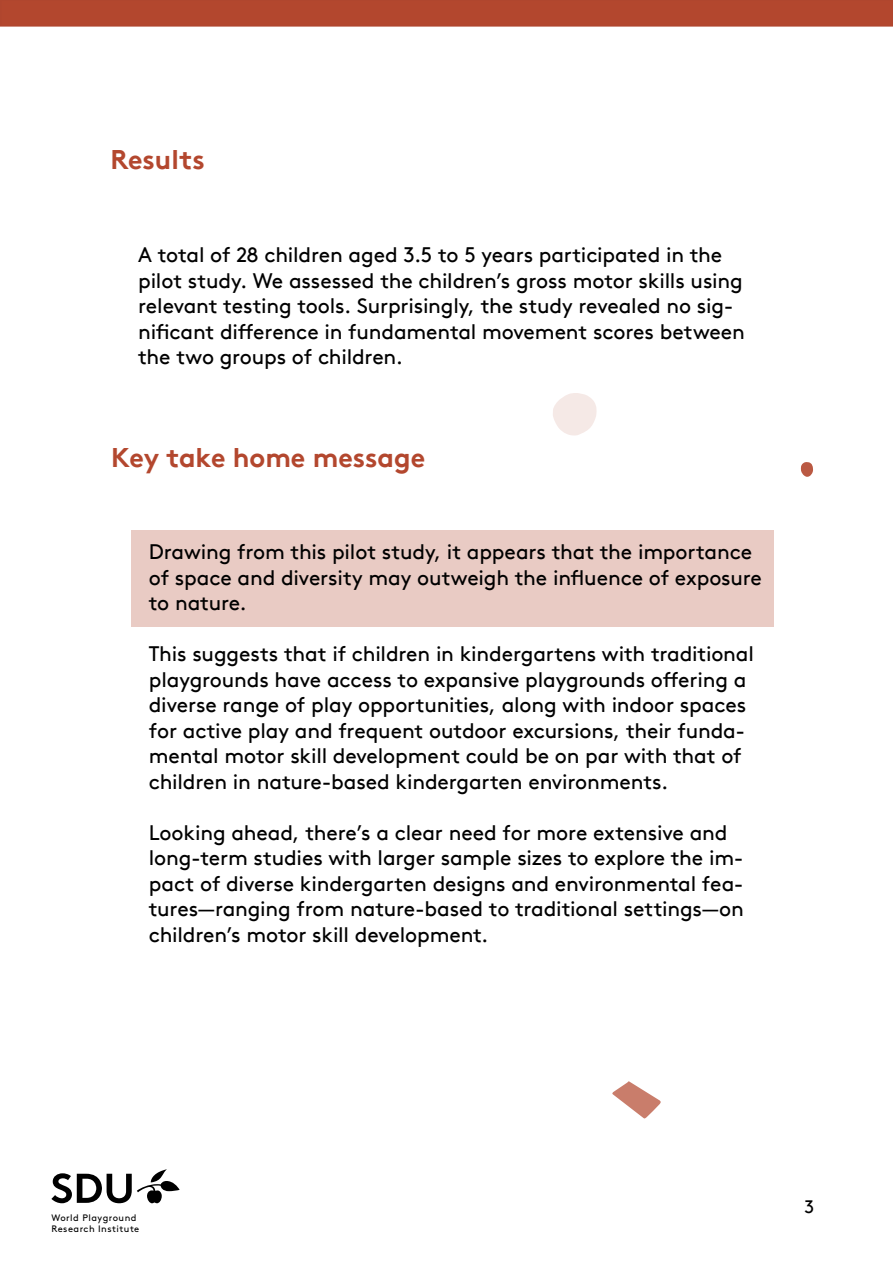
<style>
.page{position:relative;width:893px;height:1263px;background:#fff}
.page>*{position:absolute;margin:0;border:0;box-sizing:border-box;transform-origin:0 0}
.t1{font:700 27px "Brown Pro TT";color:#b3472e}
.t2{font:21px/25.5px "Brown Pro TT";letter-spacing:-.01em;color:#000}
.t3{font:18px "Brown Pro TT";color:#000}
.t4{font:9.3px/10.9px "Brown Pro TT";letter-spacing:.05em;color:#000}
</style>
<div class="page">
<div style="left:132px;top:530px;width:642px;height:97px;background:#e9cbc4"></div>
<svg style="left:51px;top:1169px;width:129px;height:34px"></svg>
<div style="left:1px;top:0;width:892px;height:26px;background:#b3472e"></div>
<div style="left:0;top:0;width:893px;height:27px;border:2px solid #b0462e"></div>
<svg style="left:553px;top:393px;width:44px;height:43px"></svg>
<svg style="left:801px;top:462px;width:12px;height:15px"></svg>
<svg style="left:612px;top:1081px;width:49px;height:37px"></svg>
<p class="t1" style="left:111px;top:138px;width:96px">Results</p>
<p class="t2" style="left:138px;top:241px;width:608px">A total of 28 children aged 3.5 to 5 years participated in the pilot study. We assessed the children’s gross motor skills using relevant testing tools. Surprisingly, the study revealed no sig&shy;nificant difference in fundamental movement scores between the two groups of children.</p>
<p class="t1" style="left:111px;top:435px;width:315px">Key take home message</p>
<p class="t2" style="left:149px;top:537px;width:615px">Drawing from this pilot study, it appears that the importance of space and diversity may outweigh the influence of exposure to nature.</p>
<p class="t2" style="left:149px;top:639px;width:607px">This suggests that if children in kindergartens with traditional playgrounds have access to expansive playgrounds offering a diverse range of play opportunities, along with indoor spaces for active play and frequent outdoor excursions, their funda&shy;mental motor skill development could be on par with that of children in nature-based kindergarten environments.</p>
<p class="t2" style="left:149px;top:818px;width:597px">Looking ahead, there’s a clear need for more extensive and long-term studies with larger sample sizes to explore the im&shy;pact of diverse kindergarten designs and environmental fea&shy;tures—ranging from nature-based to traditional settings—on children’s motor skill development.</p>
<p class="t4" style="left:51px;top:1211px;width:89px">World Playground<br>Research Institute</p>
<p class="t3" style="left:804px;top:1193px;width:11px">3</p>
</div>
